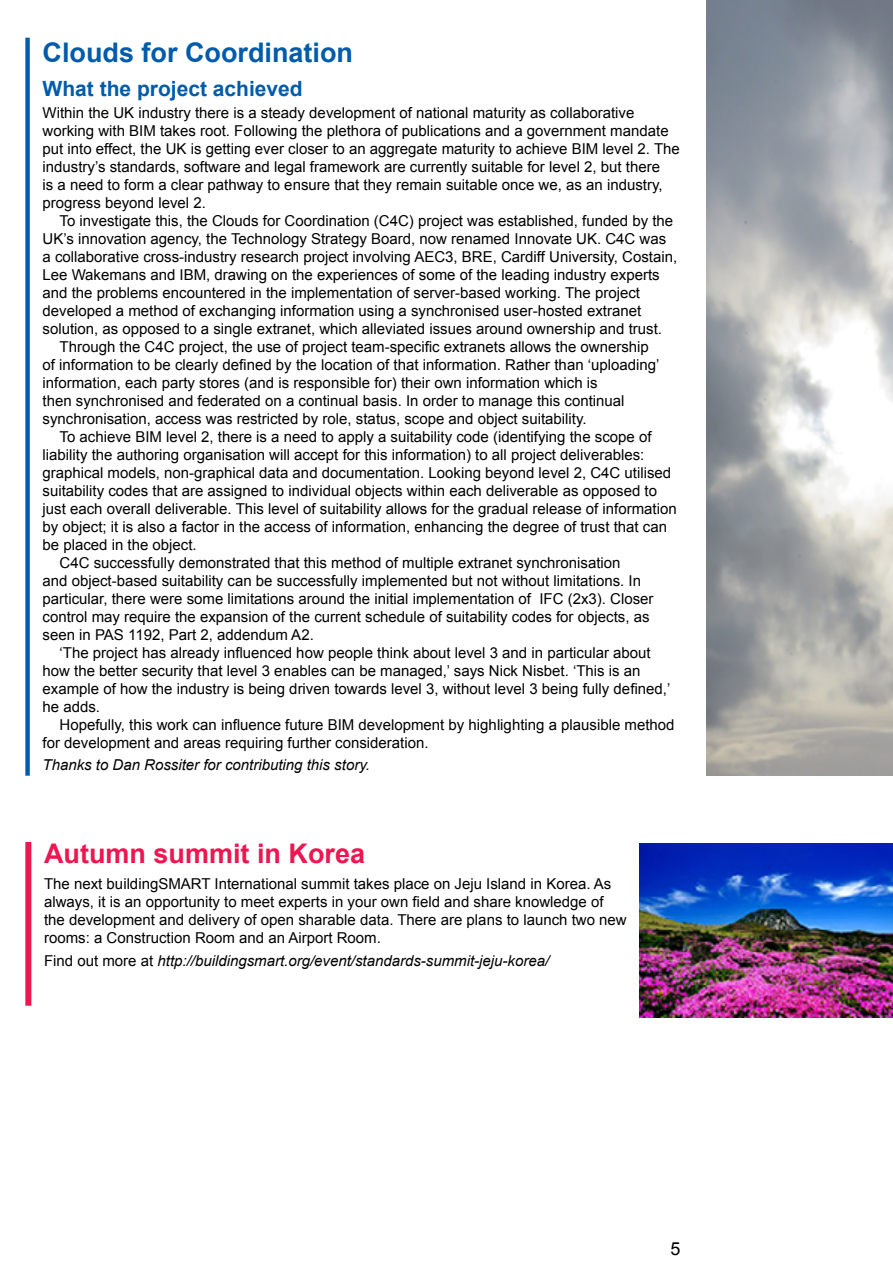
<style>
.page{position:relative;width:893px;height:1263px;background:#fff}
.page>*{position:absolute;margin:0;border:0;box-sizing:border-box;transform-origin:0 0}
.t1{font:700 27px "Arial";color:#005baa}
.t2{font:700 27px "Arial";color:#ed1651}
.t3{font:700 21px "Arial";color:#005baa}
.t4{font:18px "Arial";color:#000}
.t5{font:15px/18px "Arial";color:#000}
.t6{font:italic 15px "Arial";color:#000}
.s1{font-style:normal}
</style>
<div class="page">
<div style="left:25px;top:38px;width:5px;height:738px;background:#005baa"></div>
<img style="left:639px;top:843px;width:254px;height:174px">
<div style="left:25px;top:842px;width:6px;height:164px;background:#ed1651"></div>
<h1 class="t1" style="left:43px;top:35px;width:312px">Clouds for Coordination</h1>
<h2 class="t3" style="left:43px;top:75px;width:262px">What the project achieved</h2>
<p class="t5" style="left:43px;top:104px;width:639px">Within the UK industry there is a steady development of national maturity as collaborative working with BIM takes root. Following the plethora of publications and a government mandate put into effect, the UK is getting ever closer to an aggregate maturity to achieve BIM level 2. The industry’s standards, software and legal framework are currently suitable for level 2, but there<br>is a need to form a clear pathway to ensure that they remain suitable once we, as an industry, progress beyond level 2.</p>
<p class="t5" style="left:60px;top:212px;width:615px">To investigate this, the Clouds for Coordination (C4C) project was established, funded by the</p>
<p class="t5" style="left:43px;top:230px;width:625px">UK’s innovation agency, the Technology Strategy Board, now renamed Innovate UK. C4C was</p>
<p class="t5" style="left:43px;top:248px;width:636px">a collaborative cross-industry research project involving AEC3, BRE, Cardiff University, Costain,</p>
<p class="t5" style="left:43px;top:266px;width:619px">Lee Wakemans and IBM, drawing on the experiences of some of the leading industry experts</p>
<p class="t5" style="left:43px;top:284px;width:599px">and the problems encountered in the implementation of server-based working. The project</p>
<p class="t5" style="left:43px;top:302px;width:600px">developed a method of exchanging information using a synchronised user-hosted extranet</p>
<p class="t5" style="left:43px;top:320px;width:621px">solution, as opposed to a single extranet, which alleviated issues around ownership and trust.</p>
<p class="t5" style="left:60px;top:338px;width:591px">Through the C4C project, the use of project team-specific extranets allows the ownership</p>
<p class="t5" style="left:43px;top:356px;width:618px">of information to be clearly defined by the location of that information. Rather than ‘uploading’</p>
<p class="t5" style="left:43px;top:374px;width:557px">information, each party stores (and is responsible for) their own information which is</p>
<p class="t5" style="left:43px;top:392px;width:583px">then synchronised and federated on a continual basis. In order to manage this continual</p>
<p class="t5" style="left:43px;top:410px;width:546px">synchronisation, access was restricted by role, status, scope and object suitability.</p>
<p class="t5" style="left:60px;top:428px;width:593px">To achieve BIM level 2, there is a need to apply a suitability code (identifying the scope of</p>
<p class="t5" style="left:43px;top:446px;width:603px">liability the authoring organisation will accept for this information) to all project deliverables:</p>
<p class="t5" style="left:43px;top:464px;width:630px">graphical models, non-graphical data and documentation. Looking beyond level 2, C4C utilised</p>
<p class="t5" style="left:43px;top:482px;width:616px">suitability codes that are assigned to individual objects within each deliverable as opposed to</p>
<p class="t5" style="left:43px;top:500px;width:636px">just each overall deliverable. This level of suitability allows for the gradual release of information</p>
<p class="t5" style="left:43px;top:518px;width:626px">by object; it is also a factor in the access of information, enhancing the degree of trust that can</p>
<p class="t5" style="left:43px;top:536px;width:156px">be placed in the object.</p>
<p class="t5" style="left:60px;top:554px;width:563px">C4C successfully demonstrated that this method of multiple extranet synchronisation</p>
<p class="t5" style="left:43px;top:572px;width:600px">and object-based suitability can be successfully implemented but not without limitations. In</p>
<p class="t5" style="left:43px;top:590px;width:613px">particular, there were some limitations around the initial implementation of IFC (2x3). Closer</p>
<p class="t5" style="left:43px;top:608px;width:608px">control may require the expansion of the current schedule of suitability codes for objects, as</p>
<p class="t5" style="left:43px;top:626px;width:273px">seen in PAS 1192, Part 2, addendum A2.</p>
<p class="t5" style="left:60px;top:644px;width:593px">‘The project has already influenced how people think about level 3 and in particular about</p>
<p class="t5" style="left:43px;top:662px;width:600px">how the better security that level 3 enables can be managed,’ says Nick Nisbet. ‘This is an</p>
<p class="t5" style="left:43px;top:680px;width:629px">example of how the industry is being driven towards level 3, without level 3 being fully defined,’</p>
<p class="t5" style="left:43px;top:698px;width:59px">he adds.</p>
<p class="t5" style="left:60px;top:716px;width:617px">Hopefully, this work can influence future BIM development by highlighting a plausible method</p>
<p class="t5" style="left:43px;top:734px;width:388px">for development and areas requiring further consideration.</p>
<p class="t6" style="left:43px;top:755px;width:329px">Thanks to Dan Rossiter for contributing this story.</p>
<h1 class="t2" style="left:44px;top:835px;width:323px">Autumn summit in Korea</h1>
<p class="t5" style="left:44px;top:875px;width:584px">The next buildingSMART International summit takes place on Jeju Island in Korea. As always, it is an opportunity to meet experts in your own field and share knowledge of the development and delivery of open sharable data. There are plans to launch two new rooms: a Construction Room and an Airport Room.</p>
<p class="t6" style="left:44px;top:951px;width:507px"><span class="s1">Find out more at</span> http://buildingsmart.org/event/standards-summit-jeju-korea/</p>
<p class="t4" style="left:670px;top:1237px;width:12px">5</p>
</div>
